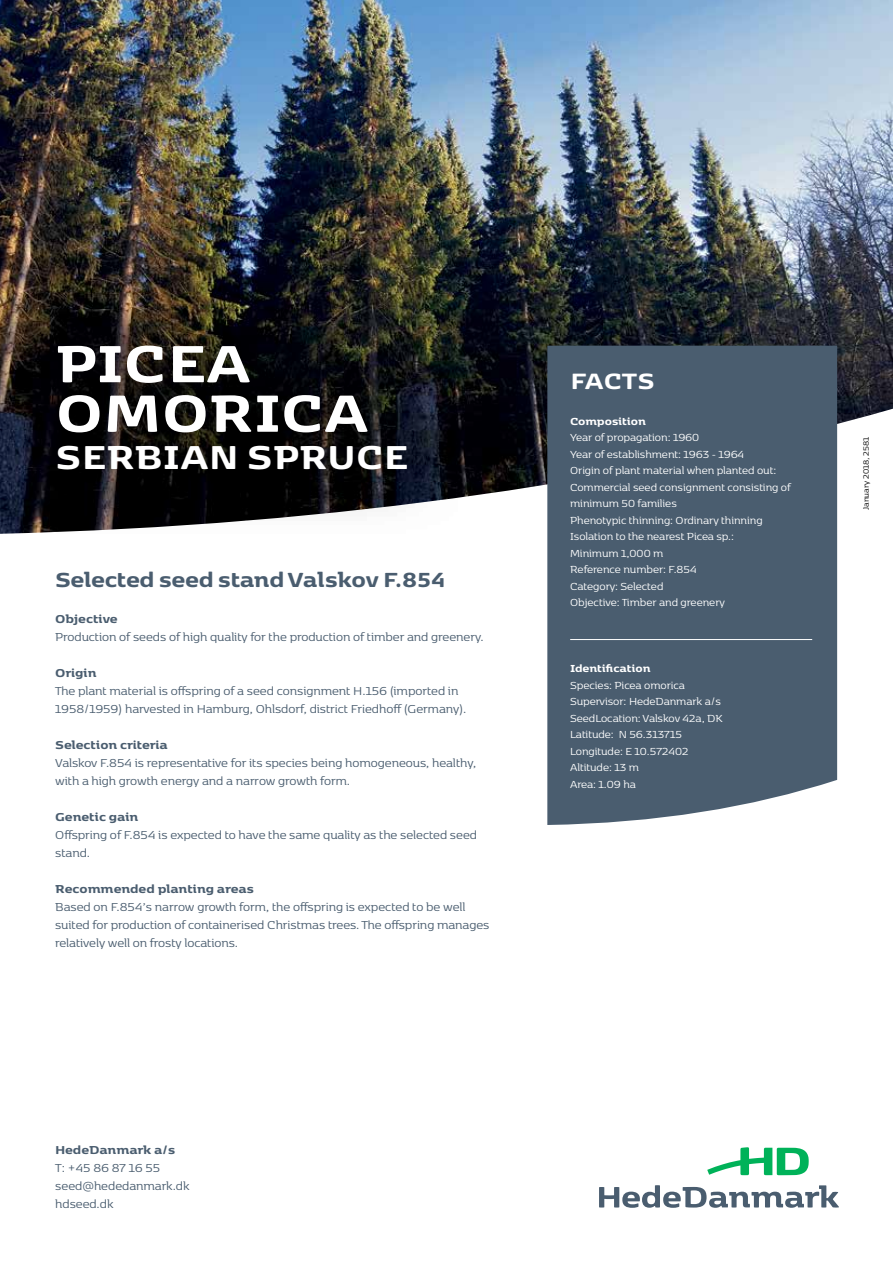
<style>
.page{position:relative;width:893px;height:1263px;background:#fff}
.page>*{position:absolute;margin:0;border:0;box-sizing:border-box;transform-origin:0 0}
.t1{font:700 61.5px/49.5px "Kobenhavn HDK";color:#fff}
.t2{font:700 39px "Kobenhavn HDK";letter-spacing:.005em;color:#fff}
.t3{font:700 26.1px "Kobenhavn HDK";color:#fff}
.t4{font:700 24px "Kobenhavn HDK";letter-spacing:-.01em;color:#4a5d6f}
.t5{font:13.5px/18px "Kobenhavn HDK";color:#4a5d6f}
.t6{font:700 13.5px "Kobenhavn HDK";color:#4a5d6f}
.t7{font:12px/16.5px "Kobenhavn HDK";color:#fff}
.t8{font:700 12px "Kobenhavn HDK";color:#fff}
.t9{font:9px "Kobenhavn HDK";color:#000}
</style>
<div class="page">
<img style="left:0;top:0;width:893px;height:534px">
<div style="left:547px;top:346px;width:290px;height:479px;background:#4a5d6f"></div>
<svg style="left:599px;top:1185px;width:240px;height:23px"></svg>
<svg style="left:707px;top:1147px;width:102px;height:28px"></svg>
<svg style="left:0;top:280px;width:466px;height:254px;background:#212020"></svg>
<hr style="left:570px;top:639px;width:242px;height:1px;background:#fff">
<h1 class="t1" style="left:56px;top:337px;width:314px">PICEA<br>OMORICA</h1>
<h2 class="t2" style="left:56px;top:433px;width:354px">SERBIAN SPRUCE</h2>
<h3 class="t4" style="left:55px;top:565px;width:392px">Selected seed stand Valskov F.854</h3>
<p class="t6" style="left:55px;top:611px;width:64px">Objective</p>
<p class="t5" style="left:55px;top:628px;width:430px">Production of seeds of high quality for the production of timber and greenery.</p>
<p class="t6" style="left:55px;top:665px;width:43px">Origin</p>
<p class="t5" style="left:55px;top:682px;width:413px">The plant material is offspring of a seed consignment H.156 (imported in<br>1958/1959) harvested in Hamburg, Ohlsdorf, district Friedhoff (Germany).</p>
<p class="t6" style="left:55px;top:737px;width:114px">Selection criteria</p>
<p class="t5" style="left:55px;top:754px;width:423px">Valskov F.854 is representative for its species being homogeneous, healthy, with a high growth energy and a narrow growth form.</p>
<p class="t6" style="left:55px;top:809px;width:85px">Genetic gain</p>
<p class="t5" style="left:55px;top:826px;width:423px">Offspring of F.854 is expected to have the same quality as the selected seed stand.</p>
<p class="t6" style="left:55px;top:881px;width:200px">Recommended planting areas</p>
<p class="t5" style="left:55px;top:898px;width:436px">Based on F.854’s narrow growth form, the offspring is expected to be well suited for production of containerised Christmas trees. The offspring manages relatively well on frosty locations.</p>
<p class="t6" style="left:55px;top:1141px;width:122px">HedeDanmark a/s</p>
<p class="t5" style="left:55px;top:1158px;width:136px">T: +45 86 87 16 55 seed@hededanmark.dk hdseed.dk</p>
<h3 class="t3" style="left:570px;top:364px;width:86px">FACTS</h3>
<p class="t8" style="left:570px;top:413px;width:77px">Composition</p>
<p class="t7" style="left:570px;top:429px;width:222px">Year of propagation: 1960<br>Year of establishment: 1963 - 1964<br>Origin of plant material when planted out:<br>Commercial seed consignment consisting of minimum 50 families<br>Phenotypic thinning: Ordinary thinning<br>Isolation to the nearest Picea sp.:<br>Minimum 1,000 m<br>Reference number: F.854<br>Category: Selected<br>Objective: Timber and greenery</p>
<p class="t8" style="left:570px;top:661px;width:82px">Identification</p>
<p class="t7" style="left:570px;top:676px;width:154px">Species: Picea omorica<br>Supervisor: HedeDanmark a/s<br>SeedLocation: Valskov 42a, DK<br>Latitude: N 56.313715<br>Longitude: E 10.572402<br>Altitude: 13 m<br>Area: 1.09 ha</p>
<p class="t9" style="left:861px;top:510px;width:75px;rotate:-90deg">January 2018, 2581</p>
</div>
